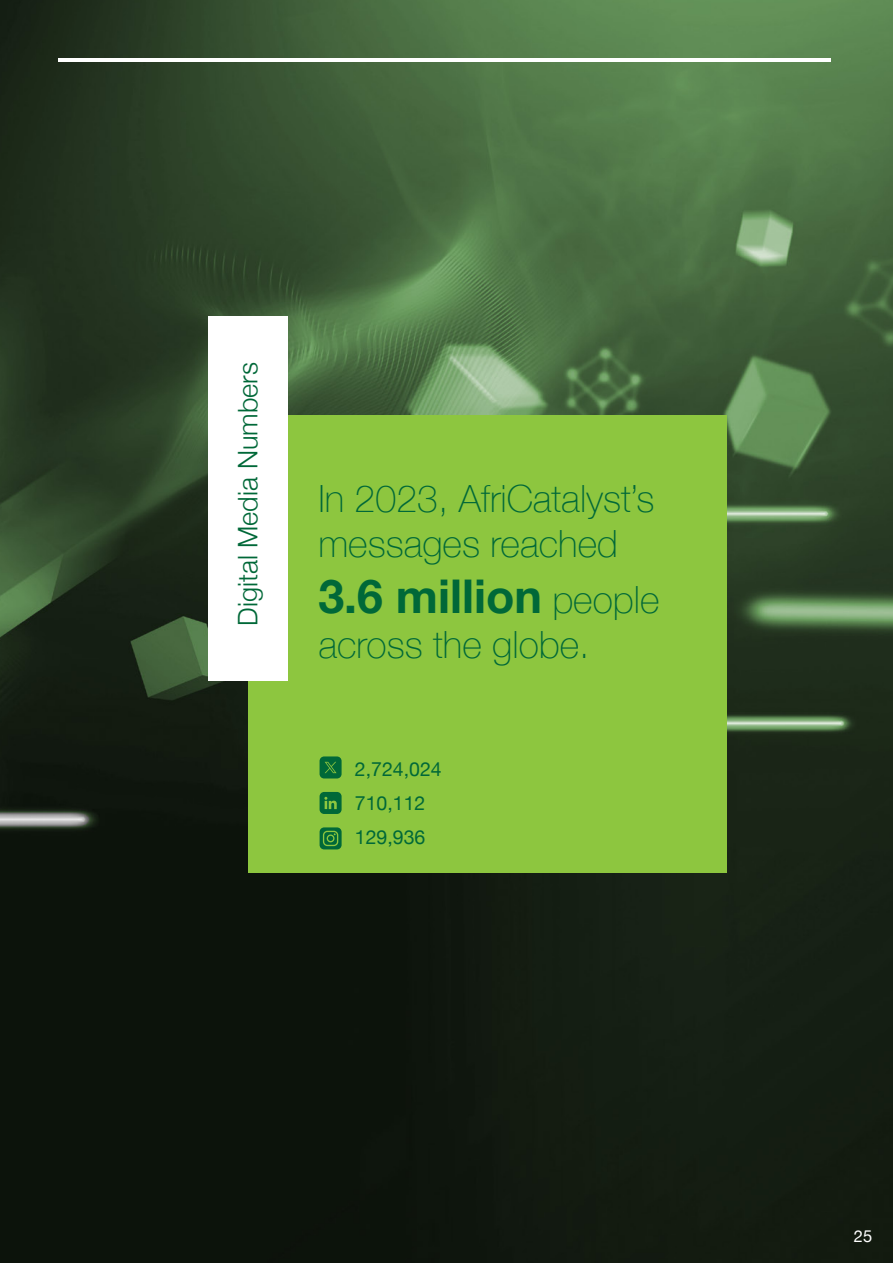
<style>
.page{position:relative;width:893px;height:1263px;background:#fff}
.page>*{position:absolute;margin:0;border:0;box-sizing:border-box;transform-origin:0 0}
.t1{font:700 46.5px "Helvetica Neue";color:#006838}
.t2{font:100 37.5px/45px "Helvetica Neue";color:#006838}
.t3{font:300 27px "Helvetica Neue";color:#006838}
.t4{font:19.5px/34.2px "Helvetica Neue";color:#006838}
.t5{font:16.5px "Helvetica Neue";color:#fff}
.s1{font-weight:100;font-size:37.5px}
</style>
<div class="page">
<img style="left:0;top:0;width:893px;height:1263px">
<hr style="left:58px;top:58px;width:772px;height:3px;background:#fff">
<div style="left:248px;top:416px;width:479px;height:457px;background:#8dc63f"></div>
<svg style="left:320px;top:792px;width:22px;height:22px"></svg>
<svg style="left:320px;top:827px;width:22px;height:22px"></svg>
<svg style="left:320px;top:756px;width:22px;height:22px"></svg>
<div style="left:208px;top:316px;width:79px;height:364px;background:#fff"></div>
<p class="t3" style="left:226px;top:626px;width:265px;rotate:-90deg">Digital Media Numbers</p>
<p class="t2" style="left:318px;top:475px;width:338px">In 2023, AfriCatalyst’s messages reached</p>
<p class="t1" style="left:318px;top:560px;width:343px">3.6 million <span class="s1">people</span></p>
<p class="t2" style="left:318px;top:620px;width:273px">across the globe.</p>
<p class="t4" style="left:355px;top:753px;width:88px">2,724,024<br>710,112<br>129,936</p>
<p class="t5" style="left:854px;top:1224px;width:20px">25</p>
</div>
